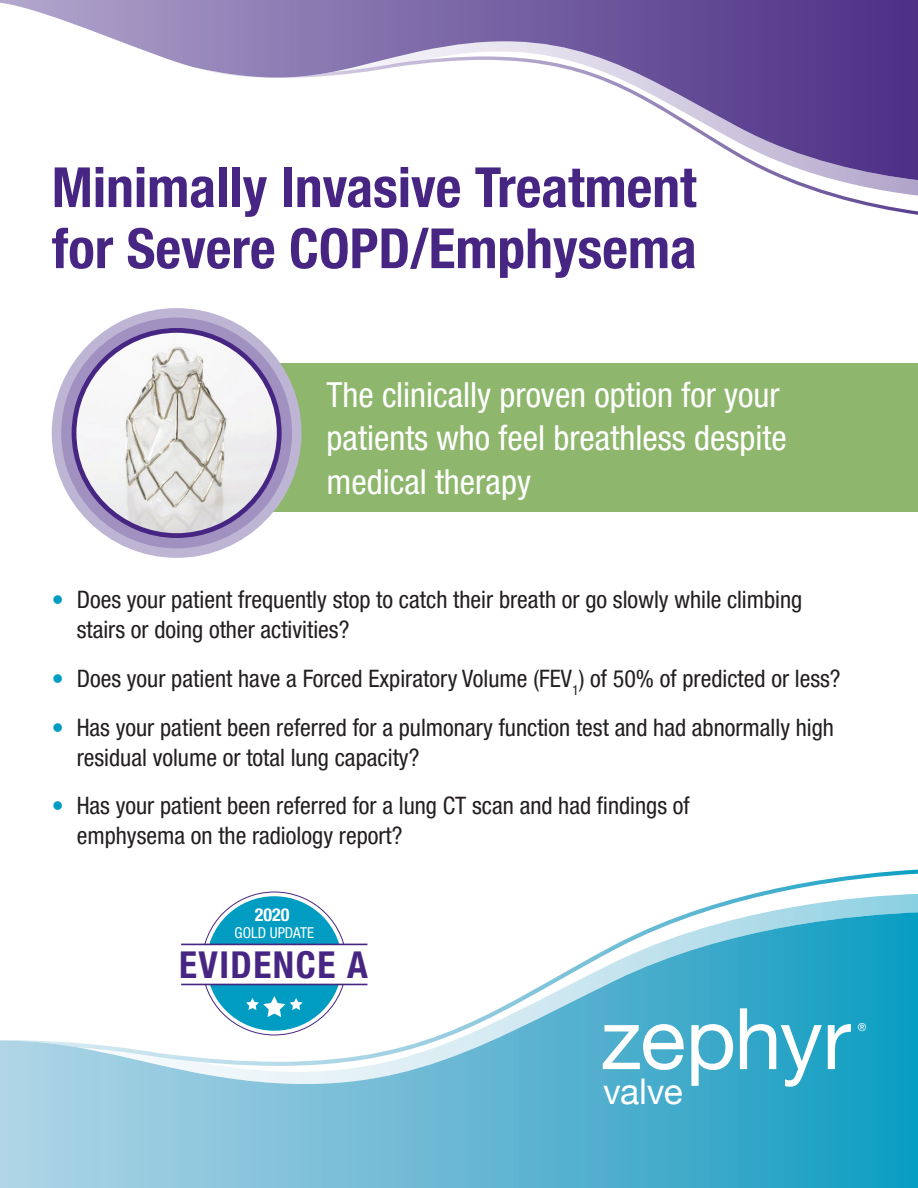
<style>
.page{position:relative;width:918px;height:1188px;background:#fff}
.page>*{position:absolute;margin:0;border:0;box-sizing:border-box;transform-origin:0 0}
.t1{font:85.05px "Helvetica Neue";letter-spacing:-.02em;color:#fff}
.Subhead{font:700 condensed 55.5px/61.1px "Helvetica Neue LT Pro";color:#472683}
.t2{font:700 condensed 37.05px "Helvetica Neue LT Pro";letter-spacing:.04em;color:#472683}
.t3{font:35.4px "Helvetica Neue";letter-spacing:-.01em;color:#fff}
.Page_Titles{font:condensed 34.5px/43.5px "Helvetica Neue LT Pro";color:#fff}
.t4{font:condensed 24px/30px "Helvetica Neue LT Pro";color:#231f20}
.t5{font:700 condensed 18px "Helvetica Neue LT Pro";color:#fff}
.t6{font:condensed 15px "Helvetica Neue LT Pro";color:#fff}
.t7{font:10.8px "Helvetica Neue";color:#fff}
.s1{color:#009cc2}
</style>
<div class="page">
<svg style="left:0;top:0;width:918px;height:180px"></svg>
<svg style="left:260px;top:870px;width:658px;height:23px"></svg>
<svg style="left:228px;top:893px;width:690px;height:15px"></svg>
<svg style="left:0;top:912px;width:918px;height:276px"></svg>
<div style="left:177px;top:364px;width:741px;height:148px;background:#8eb76d"></div>
<div style="left:52px;top:308px;width:250px;height:250px;background:#beb5d5;border-radius:50%"></div>
<svg style="left:61px;top:318px;width:231px;height:230px;background:#9584b9"></svg>
<svg style="left:74px;top:330px;width:205px;height:206px"></svg>
<img style="left:76px;top:333px;width:201px;height:200px;border-radius:100px">
<div style="left:72px;top:328px;width:210px;height:210px;border:5px solid #472683;border-radius:50%"></div>
<div style="left:207px;top:896px;width:135px;height:135px;background:#009cc2;border-radius:50%"></div>
<div style="left:181px;top:944px;width:186px;height:40px;background:#fff"></div>
<hr style="left:181px;top:944px;width:186px;height:1px;background:#472683">
<hr style="left:181px;top:984px;width:186px;height:1px;background:#472683">
<svg style="left:246px;top:996px;width:57px;height:21px"></svg>
<p class="Subhead" style="left:52px;top:157px;width:646px">Minimally Invasive Treatment for Severe COPD/Emphysema</p>
<p class="Page_Titles" style="left:326px;top:372px;width:462px">The clinically proven option for your patients who feel breathless despite medical therapy</p>
<p class="t4" style="left:77px;top:584px;width:727px;text-indent:-25px"><span class="s1">•</span> Does your patient frequently stop to catch their breath or go slowly while climbing stairs or doing other activities?</p>
<p class="t4" style="left:52px;top:663px;width:790px"><span class="s1">•</span> Does your patient have a Forced Expiratory Volume (FEV<sub>1</sub>) of 50% of predicted or less?</p>
<p class="t4" style="left:77px;top:712px;width:759px;text-indent:-25px"><span class="s1">•</span> Has your patient been referred for a pulmonary function test and had abnormally high residual volume or total lung capacity?</p>
<p class="t4" style="left:77px;top:791px;width:615px;text-indent:-25px"><span class="s1">•</span> Has your patient been referred for a lung CT scan and had findings of emphysema on the radiology report?</p>
<p class="t5" style="left:255px;top:904px;width:36px">2020</p>
<p class="t6" style="left:235px;top:924px;width:81px">GOLD UPDATE</p>
<p class="t2" style="left:179px;top:943px;width:190px">EVIDENCE A</p>
<p class="t1" style="left:601px;top:978px;width:252px">zephyr</p>
<p class="t7" style="left:858px;top:1020px;width:10px">®</p>
<p class="t3" style="left:603px;top:1066px;width:81px">valve</p>
</div>
